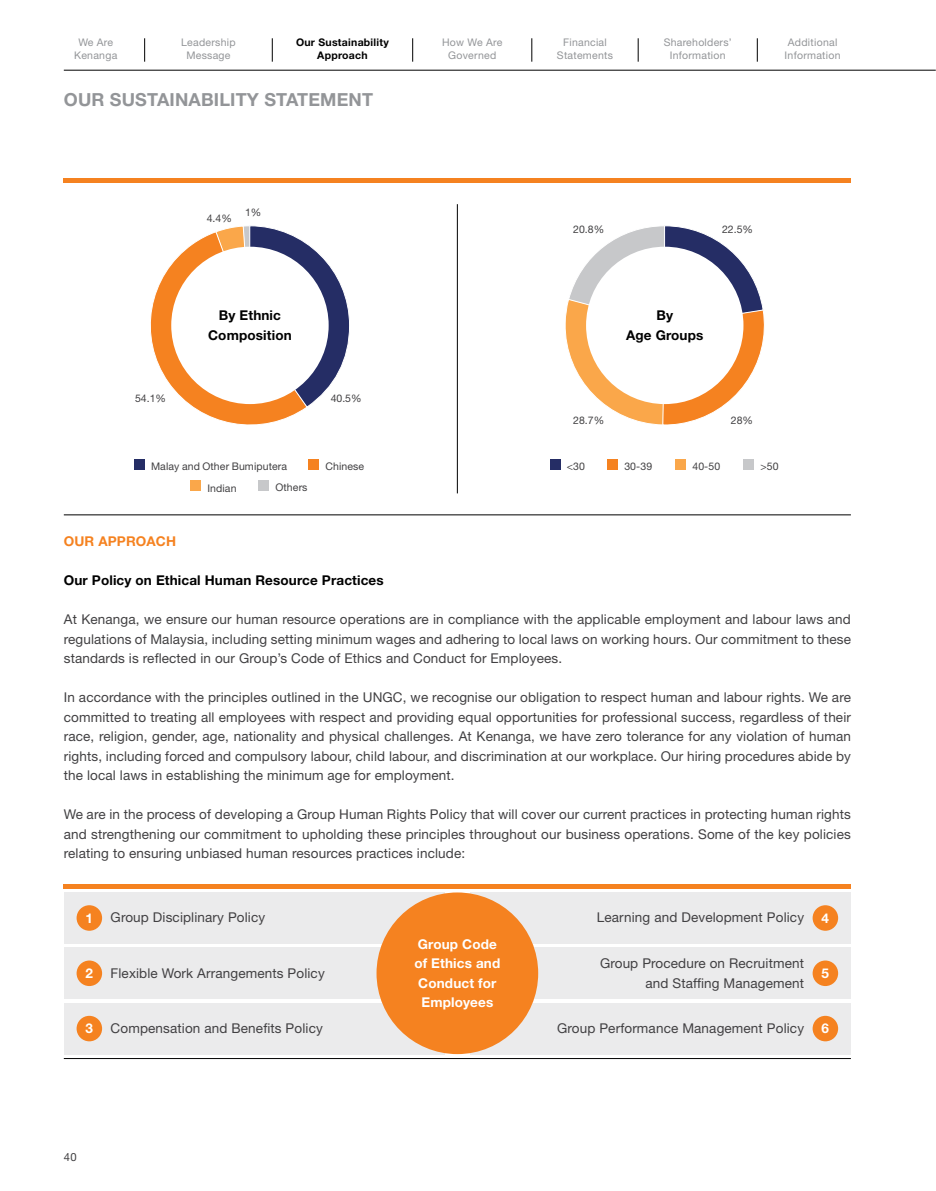
<style>
.page{position:relative;width:936px;height:1191px;background:#fff}
.page>*{position:absolute;margin:0;border:0;box-sizing:border-box;transform-origin:0 0}
.t1{font:700 18px "Helvetica Neue LT Std";letter-spacing:.01em;color:#939598}
.t2{font:13.5px/19.5px "Helvetica Neue LT Std";letter-spacing:.01em;color:#414042;text-align:justify}
.t3{font:700 13.5px/19.5px "Helvetica Neue LT Std";letter-spacing:.01em;color:#000;text-align:center}
.t4{font:700 13.5px/19.5px "Helvetica Neue LT Std";letter-spacing:.01em;color:#fff;text-align:center}
.t5{font:700 13.5px "Helvetica Neue LT Std";letter-spacing:.01em;color:#f58220}
.t6{font:11.25px "Helvetica Neue LT Std";color:#414042}
.t7{font:10.5px/13.5px "Helvetica Neue LT Std";letter-spacing:.025em;color:#939598;text-align:center}
.t8{font:10.5px "Helvetica Neue LT Std";letter-spacing:.01em;color:#414042}
.t9{font:700 10.5px/13.5px "Helvetica Neue LT Std";letter-spacing:.025em;color:#000;text-align:center}
</style>
<div class="page">
<hr style="left:64px;top:70px;width:871px;height:1px;background:#000">
<svg style="left:144px;top:38px;width:1px;height:24px"></svg>
<svg style="left:272px;top:38px;width:1px;height:24px"></svg>
<svg style="left:412px;top:38px;width:1px;height:24px"></svg>
<svg style="left:531px;top:38px;width:1px;height:24px"></svg>
<svg style="left:638px;top:38px;width:1px;height:24px"></svg>
<svg style="left:757px;top:38px;width:1px;height:24px"></svg>
<div style="left:850px;top:0;width:85px;height:85px;background:#fff"></div>
<svg style="left:565px;top:225px;width:200px;height:200px"></svg>
<svg style="left:150px;top:225px;width:200px;height:200px"></svg>
<div style="left:64px;top:1003px;width:380px;height:51px;background:#ebebec"></div>
<div style="left:77px;top:1015px;width:25px;height:26px;background:#f58220;border-radius:50%"></div>
<div style="left:470px;top:1003px;width:380px;height:51px;background:#ebebec"></div>
<div style="left:812px;top:1015px;width:26px;height:26px;background:#f58220;border-radius:50%"></div>
<hr style="left:64px;top:884px;width:786px;height:4px;background:#f58220">
<hr style="left:64px;top:1058px;width:786px;height:1px;background:#000">
<div style="left:64px;top:892px;width:380px;height:51px;background:#ebebec"></div>
<div style="left:64px;top:947px;width:380px;height:51px;background:#ebebec"></div>
<div style="left:77px;top:905px;width:25px;height:25px;background:#f58220;border-radius:50%"></div>
<div style="left:77px;top:960px;width:25px;height:26px;background:#f58220;border-radius:50%"></div>
<div style="left:470px;top:892px;width:380px;height:51px;background:#ebebec"></div>
<div style="left:470px;top:947px;width:380px;height:51px;background:#ebebec"></div>
<div style="left:812px;top:905px;width:26px;height:25px;background:#f58220;border-radius:50%"></div>
<div style="left:812px;top:960px;width:26px;height:26px;background:#f58220;border-radius:50%"></div>
<div style="left:376px;top:892px;width:162px;height:162px;background:#f58220;border-radius:50%"></div>
<div style="left:171px;top:247px;width:157px;height:157px;background:#fff;border-radius:50%"></div>
<hr style="left:457px;top:204px;width:1px;height:289px;background:#000">
<div style="left:586px;top:247px;width:157px;height:157px;background:#fff;border-radius:50%"></div>
<hr style="left:64px;top:514px;width:786px;height:1px;background:#000">
<hr style="left:64px;top:179px;width:786px;height:4px;background:#f58220">
<div style="left:134px;top:459px;width:11px;height:11px;background:#252d65"></div>
<div style="left:308px;top:459px;width:11px;height:11px;background:#f58220"></div>
<div style="left:190px;top:480px;width:11px;height:11px;background:#faa74a"></div>
<div style="left:258px;top:480px;width:11px;height:11px;background:#c7c8ca"></div>
<div style="left:550px;top:459px;width:10px;height:11px;background:#252d65"></div>
<div style="left:675px;top:459px;width:11px;height:11px;background:#faa74a"></div>
<div style="left:607px;top:459px;width:11px;height:11px;background:#f58220"></div>
<div style="left:743px;top:459px;width:11px;height:11px;background:#c7c8ca"></div>
<p class="t7" style="left:74px;top:35px;width:45px">We Are<br>Kenanga</p>
<p class="t7" style="left:181px;top:35px;width:56px">Leadership<br>Message</p>
<p class="t9" style="left:296px;top:35px;width:94px">Our Sustainability<br>Approach</p>
<p class="t7" style="left:442px;top:35px;width:62px">How We Are<br>Governed</p>
<p class="t7" style="left:557px;top:35px;width:58px">Financial<br>Statements</p>
<p class="t7" style="left:663px;top:35px;width:70px">Shareholders’<br>Information</p>
<h1 class="t1" style="left:64px;top:89px;width:311px">OUR SUSTAINABILITY STATEMENT</h1>
<p class="t7" style="left:784px;top:35px;width:57px">Additional<br>Information</p>
<p class="t8" style="left:207px;top:212px;width:27px">4.4%</p>
<p class="t8" style="left:245px;top:206px;width:18px">1%</p>
<p class="t3" style="left:208px;top:305px;width:85px">By Ethnic<br>Composition</p>
<p class="t8" style="left:135px;top:392px;width:32px">54.1%</p>
<p class="t8" style="left:330px;top:392px;width:32px">40.5%</p>
<p class="t8" style="left:573px;top:223px;width:32px">20.8%</p>
<p class="t8" style="left:722px;top:223px;width:32px">22.5%</p>
<p class="t3" style="left:626px;top:305px;width:79px">By<br>Age Groups</p>
<p class="t8" style="left:573px;top:414px;width:32px">28.7%</p>
<p class="t8" style="left:730px;top:414px;width:24px">28%</p>
<p class="t8" style="left:151px;top:460px;width:138px">Malay and Other Bumiputera</p>
<p class="t8" style="left:325px;top:460px;width:40px">Chinese</p>
<p class="t8" style="left:207px;top:481px;width:31px">Indian</p>
<p class="t8" style="left:275px;top:481px;width:34px">Others</p>
<p class="t8" style="left:567px;top:460px;width:20px">&lt;30</p>
<p class="t8" style="left:624px;top:460px;width:29px">30-39</p>
<p class="t8" style="left:692px;top:460px;width:29px">40-50</p>
<p class="t8" style="left:760px;top:460px;width:20px">&gt;50</p>
<p class="t5" style="left:64px;top:533px;width:114px">OUR APPROACH</p>
<p class="t3" style="left:64px;top:570px;width:321px">Our Policy on Ethical Human Resource Practices</p>
<p class="t2" style="left:64px;top:609px;width:788px">At Kenanga, we ensure our human resource operations are in compliance with the applicable employment and labour laws and regulations of Malaysia, including setting minimum wages and adhering to local laws on working hours. Our commitment to these standards is reflected in our Group’s Code of Ethics and Conduct for Employees.</p>
<p class="t2" style="left:64px;top:687px;width:788px">In accordance with the principles outlined in the UNGC, we recognise our obligation to respect human and labour rights. We are committed to treating all employees with respect and providing equal opportunities for professional success, regardless of their race, religion, gender, age, nationality and physical challenges. At Kenanga, we have zero tolerance for any violation of human rights, including forced and compulsory labour, child labour, and discrimination at our workplace. Our hiring procedures abide by the local laws in establishing the minimum age for employment.</p>
<p class="t2" style="left:64px;top:804px;width:788px">We are in the process of developing a Group Human Rights Policy that will cover our current practices in protecting human rights and strengthening our commitment to upholding these principles throughout our business operations. Some of the key policies relating to ensuring unbiased human resources practices include:</p>
<p class="t4" style="left:86px;top:908px;width:9px">1</p>
<p class="t4" style="left:86px;top:963px;width:9px">2</p>
<p class="t2" style="left:111px;top:907px;width:156px">Group Disciplinary Policy</p>
<p class="t2" style="left:111px;top:963px;width:216px">Flexible Work Arrangements Policy</p>
<p class="t4" style="left:414px;top:934px;width:87px">Group Code of Ethics and<br>Conduct for<br>Employees</p>
<p class="t2" style="left:597px;top:907px;width:209px">Learning and Development Policy</p>
<p class="t2" style="left:600px;top:953px;width:205px;text-align:right">Group Procedure on Recruitment and Staffing Management</p>
<p class="t4" style="left:821px;top:908px;width:9px">4</p>
<p class="t4" style="left:821px;top:963px;width:9px">5</p>
<p class="t4" style="left:86px;top:1018px;width:9px">3</p>
<p class="t2" style="left:111px;top:1018px;width:214px">Compensation and Benefits Policy</p>
<p class="t2" style="left:557px;top:1018px;width:248px">Group Performance Management Policy</p>
<p class="t4" style="left:821px;top:1018px;width:9px">6</p>
<p class="t6" style="left:64px;top:1150px;width:14px">40</p>
</div>
